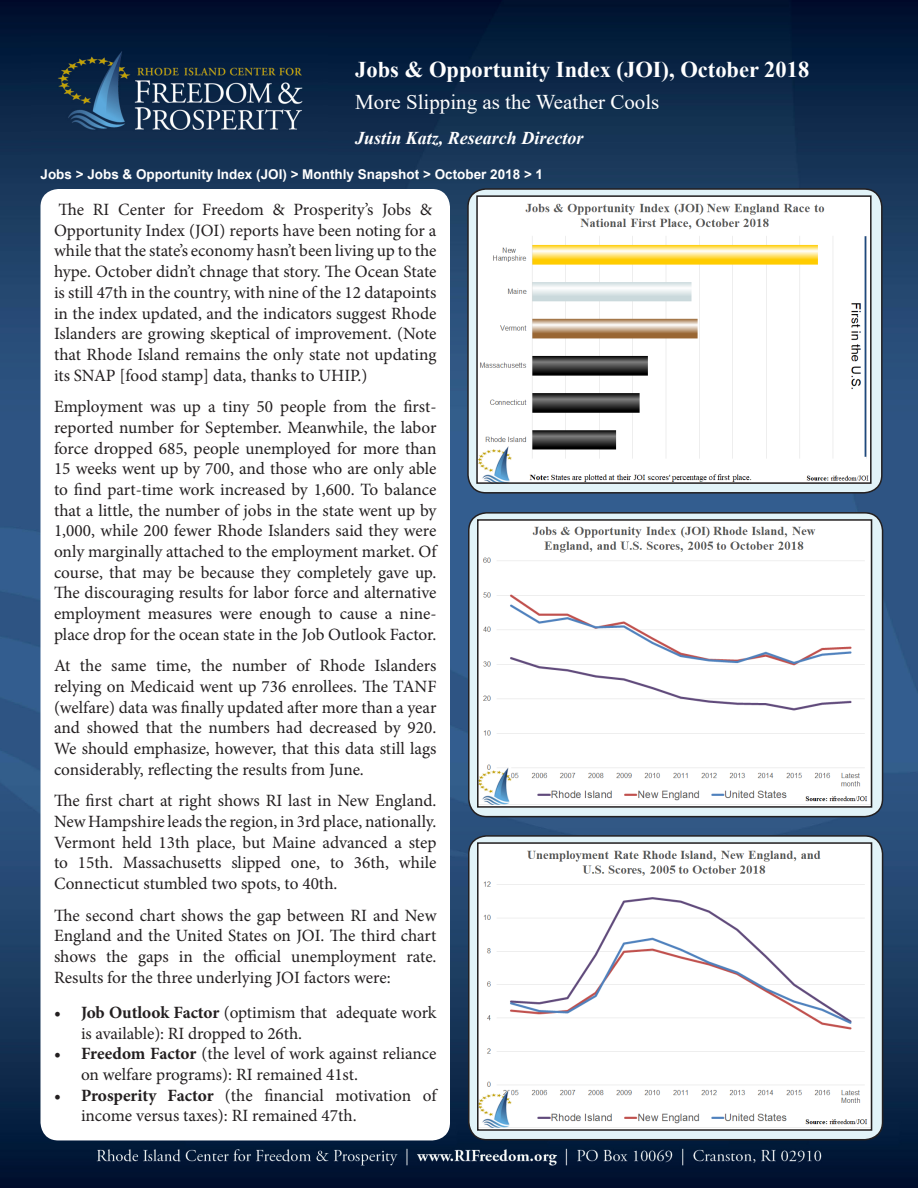
<style>
.page{position:relative;width:918px;height:1188px;background:#fff}
.page>*{position:absolute;margin:0;border:0;box-sizing:border-box;transform-origin:0 0}
.t1{font:700 22.5px "Times New Roman";color:#fff}
.t2{font:21px "Times New Roman";color:#fff}
.t3{font:italic 700 18px "Times New Roman";color:#fff}
.t4{font:17.25px/20.7px "Minion Pro";letter-spacing:-.005em;color:#231f20}
.t5{font:700 13.5px "Arial";color:#fff}
.s1{font-weight:700}
</style>
<div class="page">
<img style="left:0;top:0;width:918px;height:1086px">
<img style="left:0;top:1086px;width:918px;height:102px">
<div style="left:40px;top:189px;width:410px;height:951px;background:#fff;border-radius:18px"></div>
<div style="left:468px;top:189px;width:414px;height:304px;background:#e2f3f8;border-radius:18px"></div>
<div style="left:467px;top:188px;width:416px;height:306px;border:2px solid #231f20;border-radius:18px"></div>
<img style="left:479px;top:198px;width:390px;height:283px">
<div style="left:476px;top:195px;width:396px;height:289px;border:2px solid #231f20"></div>
<img style="left:32px;top:33px;width:295px;height:126px">
<div style="left:469px;top:513px;width:414px;height:304px;background:#e2f3f8;border-radius:18px"></div>
<div style="left:468px;top:512px;width:415px;height:305px;border:2px solid #231f20;border-radius:18px"></div>
<img style="left:480px;top:522px;width:389px;height:283px">
<div style="left:477px;top:519px;width:395px;height:289px;border:2px solid #231f20"></div>
<div style="left:469px;top:836px;width:414px;height:304px;background:#e2f3f8;border-radius:18px"></div>
<div style="left:468px;top:835px;width:415px;height:305px;border:2px solid #231f20;border-radius:18px"></div>
<img style="left:480px;top:845px;width:389px;height:283px">
<div style="left:477px;top:842px;width:395px;height:289px;border:2px solid #231f20"></div>
<p class="t1" style="left:355px;top:53px;width:455px">Jobs &amp; Opportunity Index (JOI), October 2018</p>
<p class="t2" style="left:355px;top:87px;width:306px">More Slipping as the Weather Cools</p>
<p class="t3" style="left:355px;top:126px;width:230px">Justin Katz, Research Director</p>
<p class="t5" style="left:40px;top:165px;width:504px">Jobs &gt; Jobs &amp; Opportunity Index (JOI) &gt; Monthly Snapshot &gt; October 2018 &gt; 1</p>
<p class="t4" style="left:54px;top:199px;width:384px">The RI Center for Freedom &amp; Prosperity’s Jobs &amp; Opportunity Index (JOI) reports have been noting for a while that the state’s economy hasn’t been living up to the hype. October didn’t chnage that story. The Ocean State is still 47th in the country, with nine of the 12 datapoints in the index updated, and the indicators suggest Rhode Islanders are growing skeptical of improvement. (Note that Rhode Island remains the only state not updating its SNAP [food stamp] data, thanks to UHIP.)</p>
<p class="t4" style="left:54px;top:396px;width:384px;text-align:justify">Employment was up a tiny 50 people from the first&shy;reported number for September. Meanwhile, the labor force dropped 685, people unemployed for more than 15 weeks went up by 700, and those who are only able to find part-time work increased by 1,600. To balance that a little, the number of jobs in the state went up by 1,000, while 200 fewer Rhode Islanders said they were only marginally attached to the employment market. Of course, that may be because they completely gave up.<br>The discouraging results for labor force and alternative employment measures were enough to cause a nine&shy;place drop for the ocean state in the Job Outlook Factor.</p>
<p class="t4" style="left:54px;top:656px;width:384px;text-align:justify">At the same time, the number of Rhode Islanders relying on Medicaid went up 736 enrollees. The TANF (welfare) data was finally updated after more than a year and showed that the numbers had decreased by 920.<br>We should emphasize, however, that this data still lags considerably, reflecting the results from June.</p>
<p class="t4" style="left:54px;top:791px;width:384px;text-align:justify">The first chart at right shows RI last in New England.<br>New Hampshire leads the region, in 3rd place, nationally.<br>Vermont held 13th place, but Maine advanced a step to 15th. Massachusetts slipped one, to 36th, while Connecticut stumbled two spots, to 40th.</p>
<p class="t4" style="left:54px;top:905px;width:384px;text-align:justify">The second chart shows the gap between RI and New England and the United States on JOI. The third chart shows the gaps in the official unemployment rate.<br>Results for the three underlying JOI factors were:</p>
<p class="t4" style="left:81px;top:1002px;width:357px;text-indent:-27px"><span class="s1">• Job Outlook Factor</span> (optimism that adequate work is available): RI dropped to 26th.</p>
<p class="t4" style="left:81px;top:1043px;width:357px;text-indent:-27px"><span class="s1">• Freedom Factor</span> (the level of work against reliance on welfare programs): RI remained 41st.</p>
<p class="t4" style="left:81px;top:1085px;width:357px;text-indent:-27px"><span class="s1">• Prosperity Factor</span> (the financial motivation of income versus taxes): RI remained 47th.</p>
</div>
